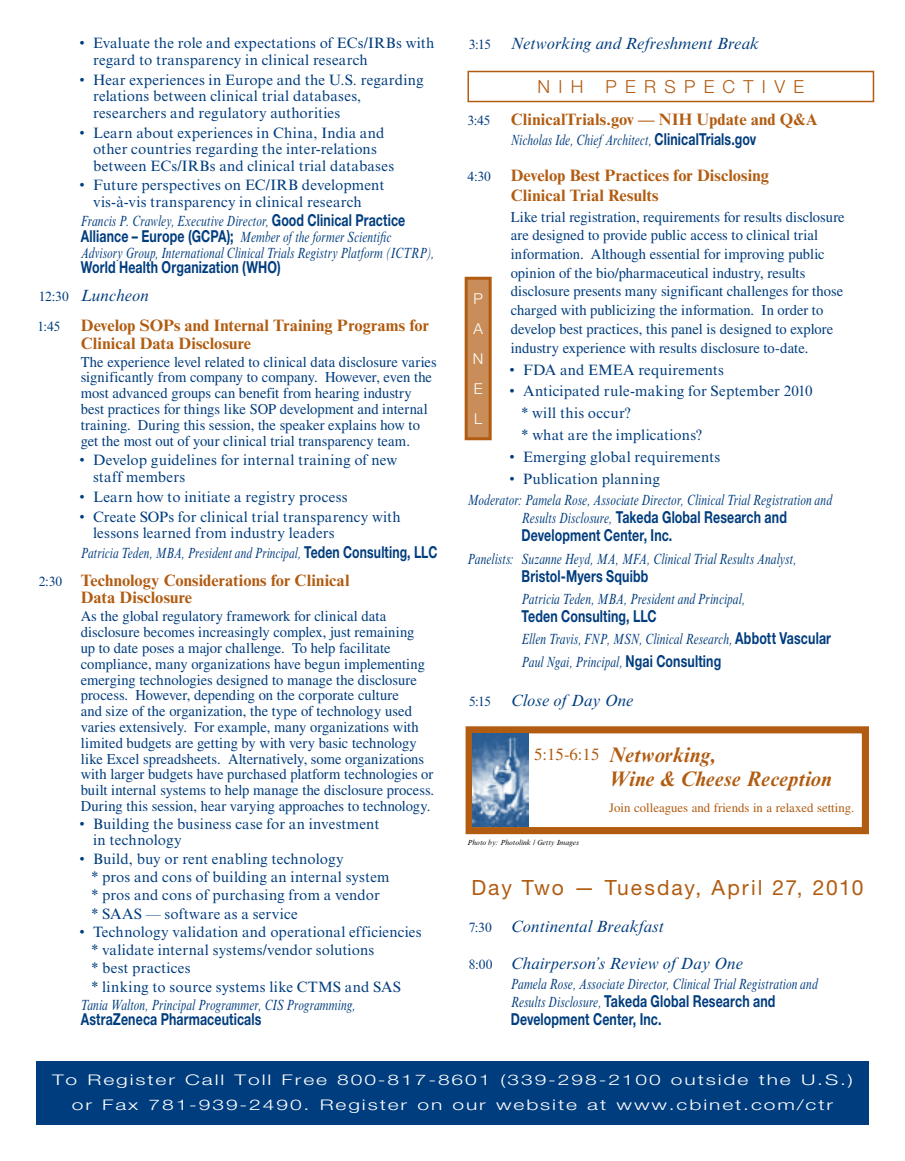
<style>
.page{position:relative;width:905px;height:1161px;background:#fff}
.page>*{position:absolute;margin:0;border:0;box-sizing:border-box;transform-origin:0 0}
.t1{font:italic 700 21px/24px "Times New Roman MT Std";color:#b15c11}
.t2{font:21px "Helvetica Neue LT Std";letter-spacing:.09em;color:#b15c11}
.t3{font:300 18px "Helvetica Neue LT Std";color:#b15c11}
.t4{font:700 16.5px/30.5px "Times New Roman MT Std";letter-spacing:.005em;color:#b15c11}
.t5{font:700 16.5px/18px "Helvetica Neue LT Std";letter-spacing:.01em;color:#003d7e;scale:.75 1}
.t6{font:italic 16.5px "Times New Roman MT Std";letter-spacing:.01em;color:#003d7e}
.t7{font:15px/15.8px "Times LT Std";color:#003d7e}
.t8{font:15px/16.5px "Times New Roman MT Std";letter-spacing:.015em;color:#003d7e}
.t9{font:italic 15px/15.8px "Times New Roman MT Std";letter-spacing:.01em;color:#003d7e;scale:.75 1}
.t10{font:italic 15px "Times New Roman MT Std";letter-spacing:.01em;color:#003d7e;scale:.74 1}
.t11{font:300 15px/30px "Helvetica Neue LT Std";color:#fff;text-align:justify}
.t12{font:300 14.7px/25.2px "Helvetica Neue LT Std";letter-spacing:.09em;color:#fff;text-align:center;scale:1.43 1}
.t13{font:12.9px "Times LT Std";color:#b15c11}
.t14{font:italic 7.5px "Times New Roman MT Std";color:#000}
.s1{font-family:"Helvetica Neue LT Std";font-weight:700;font-style:normal;font-size:16.5px}
.s2{font-weight:400;font-size:13.5px;color:#003d7e}
.s3{font-weight:400;font-style:italic;color:#003d7e}
.s4{font-style:normal;font-size:13.5px}
.s5{font-family:"Times New Roman MT Std";font-weight:400;font-style:italic;font-size:15px}
.s6{font-family:"Times LT Std";font-weight:400;font-style:normal;font-size:17.1px}
</style>
<div class="page">
<div style="left:36px;top:1061px;width:832px;height:64px;background:#003d7e"></div>
<div style="left:467px;top:71px;width:407px;height:31px;border:2px solid #b15c11"></div>
<div style="left:465px;top:726px;width:403px;height:108px;border:7px solid #b15c11"></div>
<img style="left:472px;top:733px;width:56px;height:94px">
<div style="left:466px;top:278px;width:24px;height:161px;background:#c88d58"></div>
<div style="left:464px;top:277px;width:27px;height:163px;border:3px solid #b15c11"></div>
<p class="t8" style="left:93px;top:35px;width:343px;text-indent:-14px">• Evaluate the role and expectations of ECs/IRBs with regard to transparency in clinical research</p>
<p class="t8" style="left:93px;top:71px;width:332px;text-indent:-14px">• Hear experiences in Europe and the U.S. regarding relations between clinical trial databases, researchers and regulatory authorities</p>
<p class="t8" style="left:93px;top:124px;width:302px;text-indent:-13px">• Learn about experiences in China, India and other countries regarding the inter-relations between ECs/IRBs and clinical trial databases</p>
<p class="t8" style="left:93px;top:177px;width:293px;text-indent:-14px">• Future perspectives on EC/IRB development vis-à-vis transparency in clinical research</p>
<p class="t9" style="left:81px;top:213px;width:473px">Francis P. Crawley, Executive Director, <span class="s1">Good Clinical Practice<br>Alliance – Europe (GCPA);</span> Member of the former Scientific<br>Advisory Group, International Clinical Trials Registry Platform (ICTRP),</p>
<p class="t5" style="left:81px;top:258px;width:268px">World Health Organization (WHO)</p>
<p class="t4" style="left:38px;top:280px;width:393px"><span class="s2">12:30</span> <span class="s3">Luncheon<br></span><span class="s2">1:45</span> Develop SOPs and Internal Training Programs for</p>
<p class="t4" style="left:81px;top:327px;width:172px">Clinical Data Disclosure</p>
<p class="t7" style="left:81px;top:354px;width:357px">The experience level related to clinical data disclosure varies significantly from company to company. However, even the most advanced groups can benefit from hearing industry best practices for things like SOP development and internal training. During this session, the speaker explains how to get the most out of your clinical trial transparency team.</p>
<p class="t8" style="left:93px;top:452px;width:306px;text-indent:-14px">• Develop guidelines for internal training of new staff members</p>
<p class="t8" style="left:80px;top:488px;width:269px">• Learn how to initiate a registry process</p>
<p class="t8" style="left:93px;top:508px;width:309px;text-indent:-13px">• Create SOPs for clinical trial transparency with lessons learned from industry leaders</p>
<p class="t10" style="left:81px;top:544px;width:483px">Patricia Teden, MBA, President and Principal, <span class="s1">Teden Consulting, LLC</span></p>
<p class="t4" style="left:81px;top:572px;width:270px;line-height:17.2px;text-indent:-42px"><span class="s2">2:30</span> Technology Considerations for Clinical<br>Data Disclosure</p>
<p class="t7" style="left:81px;top:608px;width:355px">As the global regulatory framework for clinical data disclosure becomes increasingly complex, just remaining<br>up to date poses a major challenge. To help facilitate compliance, many organizations have begun implementing emerging technologies designed to manage the disclosure process. However, depending on the corporate culture<br>and size of the organization, the type of technology used varies extensively. For example, many organizations with limited budgets are getting by with very basic technology like Excel spreadsheets. Alternatively, some organizations with larger budgets have purchased platform technologies or built internal systems to help manage the disclosure process.<br>During this session, hear varying approaches to technology.</p>
<p class="t8" style="left:93px;top:816px;width:288px;line-height:16px;text-indent:-14px">• Building the business case for an investment in technology</p>
<p class="t8" style="left:91px;top:850px;width:300px;line-height:18.3px;text-indent:-12px">• Build, buy or rent enabling technology<br>* pros and cons of building an internal system * pros and cons of purchasing from a vendor * SAAS — software as a service</p>
<p class="t8" style="left:91px;top:923px;width:332px;line-height:18.3px;text-indent:-12px">• Technology validation and operational efficiencies * validate internal systems/vendor solutions<br>* best practices<br>* linking to source systems like CTMS and SAS</p>
<p class="t9" style="left:81px;top:997px;width:368px">Tania Walton, Principal Programmer, CIS Programming,</p>
<p class="t5" style="left:81px;top:1010px;width:242px">AstraZeneca Pharmaceuticals</p>
<p class="t6" style="left:468px;top:34px;width:292px"><span class="s4">3:15</span> Networking and Refreshment Break</p>
<p class="t3" style="left:537px;top:76px;width:107px">NIHPerspect</p>
<p class="t3" style="left:762px;top:76px;width:29px">i ve</p>
<p class="t4" style="left:467px;top:104px;width:352px"><span class="s2">3:45</span> ClinicalTrials.gov — NIH Update and Q&amp;A</p>
<p class="t9" style="left:510px;top:133px;width:329px">Nicholas Ide, Chief Architect, <span class="s1">ClinicalTrials.gov</span></p>
<p class="t4" style="left:510px;top:165px;width:260px;line-height:19.5px;text-indent:-43px"><span class="s2">4:30</span> Develop Best Practices for Disclosing<br>Clinical Trial Results</p>
<p class="t7" style="left:510px;top:207px;width:335px;line-height:18.8px">Like trial registration, requirements for results disclosure are designed to provide public access to clinical trial information. Although essential for improving public opinion of the bio/pharmaceutical industry, results disclosure presents many significant challenges for those charged with publicizing the information. In order to develop best practices, this panel is designed to explore industry experience with results disclosure to-date.</p>
<p class="t8" style="left:509px;top:361px;width:216px">• FDA and EMEA requirements</p>
<p class="t8" style="left:521px;top:380px;width:293px;line-height:21.9px;text-indent:-12px">• Anticipated rule-making for September 2010 * will this occur?<br>* what are the implications?</p>
<p class="t8" style="left:509px;top:449px;width:212px">• Emerging global requirements</p>
<p class="t8" style="left:509px;top:471px;width:152px">• Publication planning</p>
<p class="t9" style="left:467px;top:493px;width:487px">Moderator: Pamela Rose, Associate Director, Clinical Trial Registration and</p>
<p class="t5" style="left:521px;top:508px;width:355px"><span class="s5">Results Disclosure,</span> Takeda Global Research and<br>Development Center, Inc.</p>
<p class="t9" style="left:467px;top:551px;width:440px">Panelists: Suzanne Heyd, MA, MFA, Clinical Trial Results Analyst,</p>
<p class="t5" style="left:521px;top:566px;width:171px">Bristol-Myers Squibb</p>
<p class="t9" style="left:521px;top:591px;width:299px">Patricia Teden, MBA, President and Principal,</p>
<p class="t5" style="left:521px;top:607px;width:182px">Teden Consulting, LLC</p>
<p class="t9" style="left:521px;top:628px;width:414px;line-height:23.1px">Ellen Travis, FNP, MSN, Clinical Research, <span class="s1">Abbott Vascular<br></span>Paul Ngai, Principal, <span class="s1">Ngai Consulting</span></p>
<p class="t6" style="left:468px;top:692px;width:166px"><span class="s4">5:15</span> Close of Day One</p>
<p class="t11" style="left:473px;top:283px;width:12px">P A N E L</p>
<h1 class="t1" style="left:609px;top:743px;width:224px;text-indent:-75px"><span class="s6">5:15-6:15</span> Networking,<br>Wine &amp; Cheese Reception</h1>
<p class="t13" style="left:609px;top:800px;width:247px">Join colleagues and friends in a relaxed setting.</p>
<p class="t14" style="left:467px;top:838px;width:113px">Photo by: Photolink / Getty Images</p>
<h1 class="t2" style="left:471px;top:875px;width:393px">Day Two — Tuesday, April 27, 2010</h1>
<p class="t6" style="left:468px;top:917px;width:197px"><span class="s4">7:30</span> Continental Breakfast</p>
<p class="t6" style="left:468px;top:954px;width:276px"><span class="s4">8:00</span> Chairperson’s Review of Day One</p>
<p class="t9" style="left:510px;top:977px;width:410px">Pamela Rose, Associate Director, Clinical Trial Registration and</p>
<p class="t5" style="left:510px;top:992px;width:354px"><span class="s5">Results Disclosure,</span> Takeda Global Research and<br>Development Center, Inc.</p>
<p class="t12" style="left:52px;top:1067px;width:561px">To Register Call Toll Free 800-817-8601 (339-298-2100 outside the U.S.) or Fax 781-939-2490. Register on our website at www.cbinet.com/ctr</p>
</div>
